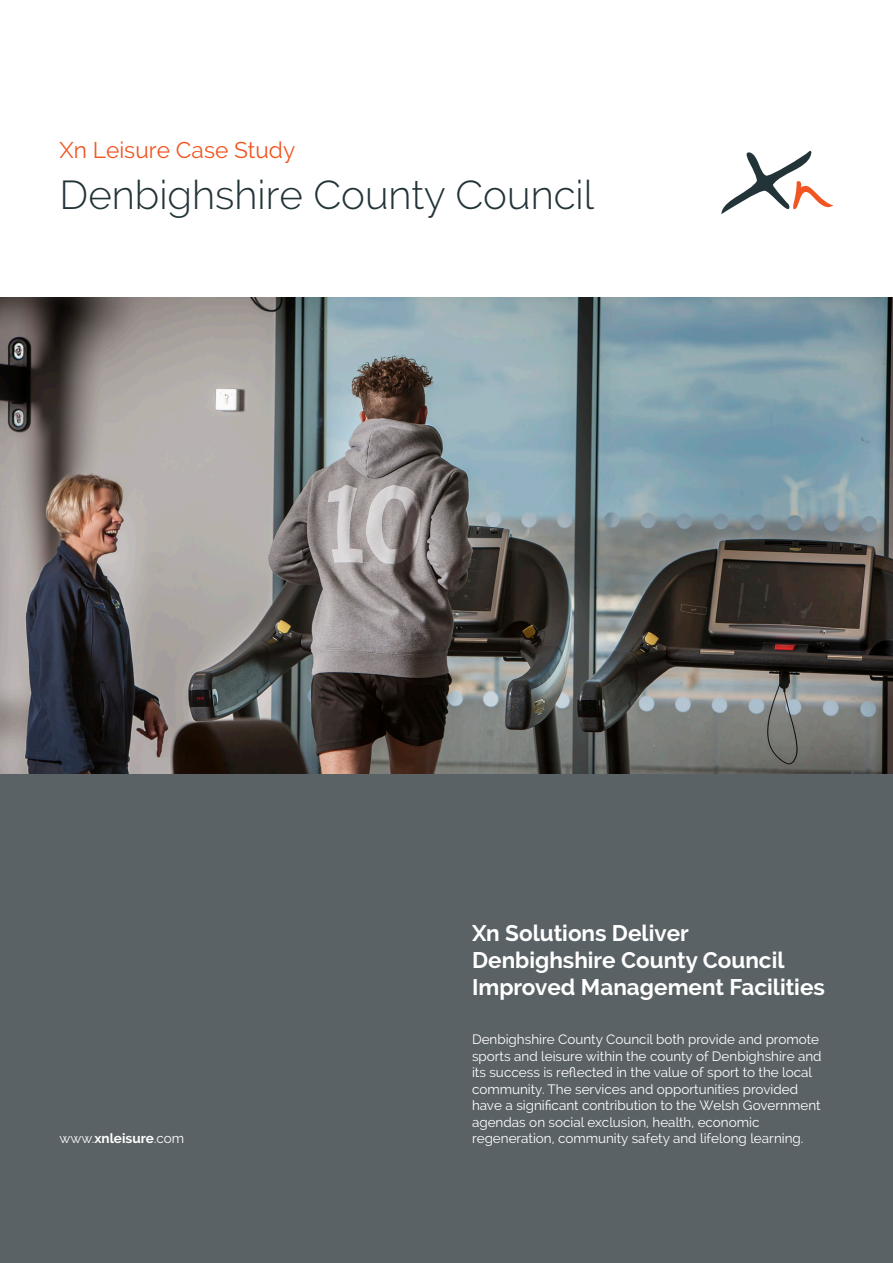
<style>
.page{position:relative;width:893px;height:1263px;background:#fff}
.page>*{position:absolute;margin:0;border:0;box-sizing:border-box;transform-origin:0 0}
.t1{font:300 40.2px "Raleway";color:#223438}
.t2{font:22.65px "Raleway";color:#f15622}
.t3{font:700 22.5px/27px "Raleway";color:#fff}
.t4{font:13.5px/16.5px "Raleway";color:#fff}
.t5{font:700 13.5px "Raleway";color:#fff}
.s1{font-weight:400}
</style>
<div class="page">
<div style="left:0;top:774px;width:893px;height:489px;background:#5a6265"></div>
<img style="left:0;top:298px;width:893px;height:476px">
<svg style="left:721px;top:151px;width:112px;height:63px"></svg>
<h2 class="t2" style="left:60px;top:137px;width:237px">Xn Leisure Case Study</h2>
<h1 class="t1" style="left:60px;top:171px;width:536px">Denbighshire County Council</h1>
<h3 class="t3" style="left:472px;top:919px;width:354px">Xn Solutions Deliver<br>Denbighshire County Council<br>Improved Management Facilities</h3>
<p class="t4" style="left:472px;top:1031px;width:351px">Denbighshire County Council both provide and promote sports and leisure within the county of Denbighshire and its success is reflected in the value of sport to the local community. The services and opportunities provided have a significant contribution to the Welsh Government agendas on social exclusion, health, economic</p>
<p class="t5" style="left:60px;top:1130px;width:126px"><span class="s1">www.</span>xnleisure<span class="s1">.com</span></p>
<p class="t4" style="left:472px;top:1130px;width:333px">regeneration, community safety and lifelong learning.</p>
</div>
